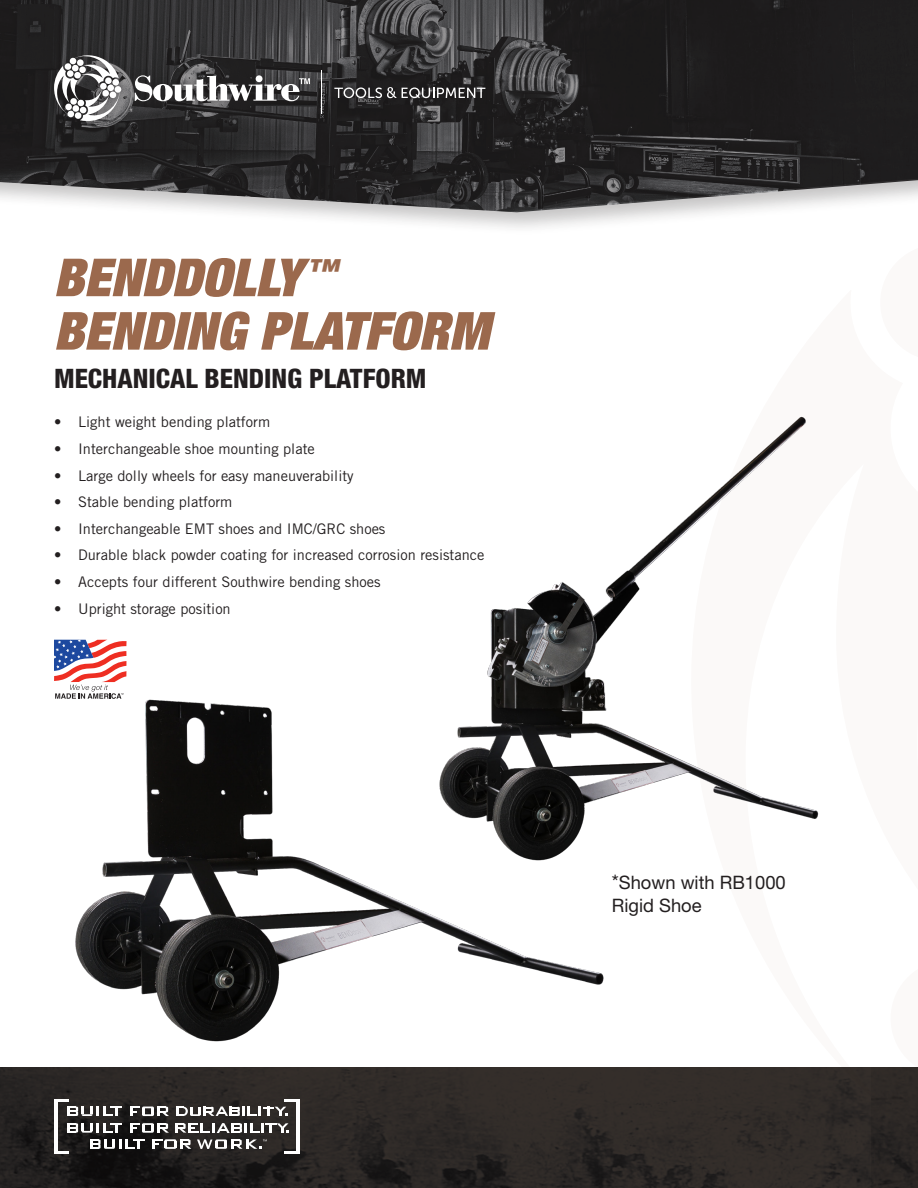
<style>
.page{position:relative;width:918px;height:1188px;background:#fff}
.page>*{position:absolute;margin:0;border:0;box-sizing:border-box;transform-origin:0 0}
.t1{font:italic 900 condensed 52.5px "Helvetica Neue LT Pro";color:#9b694d}
.t2{font:800 condensed 26.85px "Helvetica Neue LT Pro";color:#231f20}
.t3{font:18.6px/22.5px "Helvetica Neue LT Pro";color:#231f20}
.t4{font:14.55px "Trade Gothic LT Std";color:#231f20}
.s1{font-size:20.1px}
</style>
<div class="page">
<svg style="left:0;top:1068px;width:918px;height:120px;background:#2b2624"></svg>
<svg style="left:153px;top:1139px;width:38px;height:10px"></svg>
<svg style="left:90px;top:1139px;width:54px;height:10px"></svg>
<hr style="left:54px;top:1099px;width:3px;height:55px;background:#fff">
<svg style="left:57px;top:1151px;width:12px;height:3px"></svg>
<hr style="left:296px;top:1099px;width:4px;height:55px;background:#fff">
<hr style="left:284px;top:1099px;width:14px;height:3px;background:#fff">
<hr style="left:284px;top:1151px;width:14px;height:3px;background:#fff">
<svg style="left:130px;top:1106px;width:39px;height:10px"></svg>
<svg style="left:57px;top:1099px;width:65px;height:17px"></svg>
<svg style="left:130px;top:1123px;width:39px;height:10px"></svg>
<svg style="left:68px;top:1123px;width:54px;height:10px"></svg>
<svg style="left:175px;top:1123px;width:114px;height:10px"></svg>
<svg style="left:177px;top:1107px;width:111px;height:9px"></svg>
<svg style="left:197px;top:1139px;width:70px;height:10px"></svg>
<div style="left:0;top:0;width:918px;height:236px;background:#231f20;opacity:.2"></div>
<svg style="left:0;top:0;width:918px;height:212px;background:#393839"></svg>
<div style="left:46px;top:48px;width:446px;height:80px;background:#231f20;opacity:.5"></div>
<svg style="left:54px;top:54px;width:68px;height:68px"></svg>
<hr style="left:321px;top:70px;width:1px;height:44px;background:#fff">
<svg style="left:334px;top:87px;width:151px;height:11px;background:#656465"></svg>
<svg style="left:135px;top:75px;width:175px;height:26px"></svg>
<div style="left:912px;top:0;width:6px;height:204px;background:#231f20"></div>
<img style="left:75px;top:699px;width:529px;height:343px">
<svg style="left:54px;top:640px;width:73px;height:59px"></svg>
<img style="left:372px;top:416px;width:447px;height:457px">
<p class="t1" style="left:54px;top:244px;width:285px">BENDDOLLY <sup>™</sup></p>
<p class="t1" style="left:54px;top:298px;width:437px">BENDING PLATFORM</p>
<p class="t2" style="left:54px;top:362px;width:374px">MECHANICAL BENDING PLATFORM</p>
<p class="t4" style="left:54px;top:414px;width:217px">• Light weight bending platform</p>
<p class="t4" style="left:54px;top:440px;width:262px">• Interchangeable shoe mounting plate</p>
<p class="t4" style="left:54px;top:467px;width:301px">• Large dolly wheels for easy maneuverability</p>
<p class="t4" style="left:54px;top:493px;width:180px">• Stable bending platform</p>
<p class="t4" style="left:54px;top:520px;width:333px">• Interchangeable EMT shoes and IMC/GRC shoes</p>
<p class="t4" style="left:54px;top:546px;width:432px">• Durable black powder coating for increased corrosion resistance</p>
<p class="t4" style="left:54px;top:573px;width:328px">• Accepts four different Southwire bending shoes</p>
<p class="t4" style="left:54px;top:600px;width:178px">• Upright storage position</p>
<p class="t3" style="left:612px;top:871px;width:175px"><span class="s1">*</span>Shown with RB1000<br>Rigid Shoe</p>
</div>
